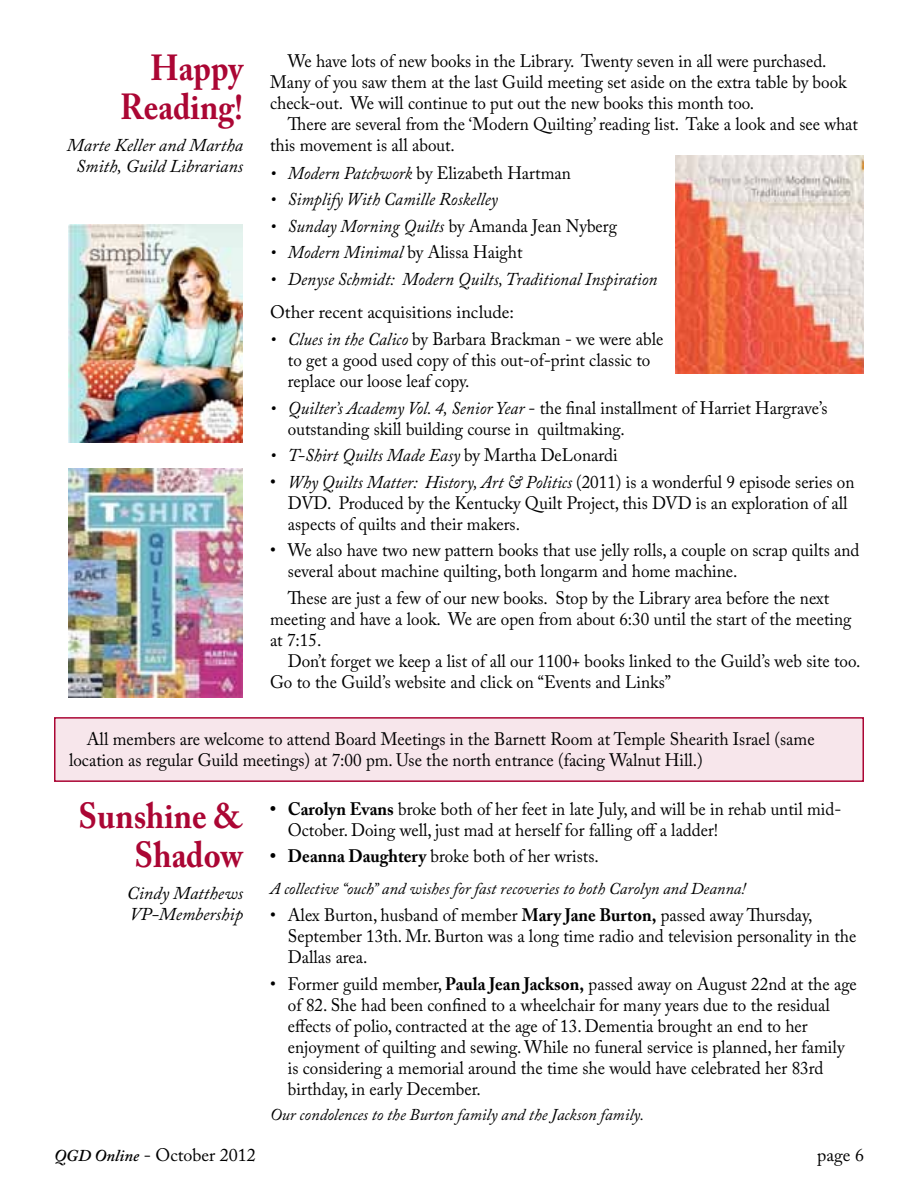
<style>
.page{position:relative;width:918px;height:1188px;background:#fff}
.page>*{position:absolute;margin:0;border:0;box-sizing:border-box;transform-origin:0 0}
.t1{font:700 36px/39px "Adobe Caslon Pro";color:#ab0634;text-align:right;scale:.9 1}
.t2{font:18px/21px "Adobe Caslon Pro";color:#000;scale:.95 1}
.t3{font:italic 18px "Adobe Caslon Pro";color:#000;scale:.95 1}
.t4{font:italic 18px/21px "Adobe Caslon Pro";color:#000;text-align:center}
.t5{font:18px "Adobe Caslon Pro";color:#000}
.t6{font:italic 16.5px "Adobe Caslon Pro";color:#000}
.s1{font-style:italic}
.s2{font-style:normal}
.s3{font-weight:700}
.s4{font-weight:600;font-style:italic;font-size:16.5px}
</style>
<div class="page">
<div style="left:55px;top:718px;width:808px;height:63px;background:#f7e6eb"></div>
<div style="left:54px;top:717px;width:810px;height:65px;border:2px solid #ab0634"></div>
<img style="left:675px;top:156px;width:189px;height:218px">
<img style="left:68px;top:225px;width:175px;height:218px">
<img style="left:68px;top:469px;width:175px;height:229px">
<h1 class="t1" style="left:120px;top:49px;width:138px">Happy<br>Reading!</h1>
<p class="t4" style="left:67px;top:135px;width:178px">Marte Keller and Martha<br>Smith, Guild Librarians</p>
<p class="t2" style="left:270px;top:51px;width:609px;text-indent:18px">We have lots of new books in the Library. Twenty seven in all were purchased.<br>Many of you saw them at the last Guild meeting set aside on the extra table by book check-out. We will continue to put out the new books this month too.</p>
<p class="t2" style="left:270px;top:114px;width:621px;text-indent:18px">There are several from the ‘Modern Quilting’ reading list. Take a look and see what this movement is all about.</p>
<p class="t2" style="left:270px;top:162px;width:318px"><span class="s1">• Modern Patchwork</span> by Elizabeth Hartman</p>
<p class="t3" style="left:270px;top:189px;width:241px">• Simplify With Camille Roskelley</p>
<p class="t3" style="left:270px;top:215px;width:367px">• Sunday Morning Quilts <span class="s2">by Amanda Jean Nyberg</span></p>
<p class="t3" style="left:270px;top:241px;width:267px">• Modern Minimal <span class="s2">by Alissa Haight</span></p>
<p class="t3" style="left:270px;top:268px;width:409px">• Denyse Schmidt: Modern Quilts, Traditional Inspiration</p>
<p class="t5" style="left:270px;top:301px;width:246px">Other recent acquisitions include:</p>
<p class="t2" style="left:288px;top:329px;width:397px;text-indent:-18px"><span class="s1">• Clues in the Calico</span> by Barbara Brackman - we were able to get a good used copy of this out-of-print classic to replace our loose leaf copy.</p>
<p class="t2" style="left:288px;top:397px;width:570px;text-indent:-18px"><span class="s1">• Quilter’s Academy Vol. 4, Senior Year</span> - the final installment of Harriet Hargrave’s outstanding skill building course in quiltmaking.</p>
<p class="t3" style="left:270px;top:445px;width:367px">• T-Shirt Quilts Made Easy <span class="s2">by Martha DeLonardi</span></p>
<p class="t2" style="left:288px;top:471px;width:598px;text-indent:-18px">• <span class="s1">Why Quilts Matter: History, Art &amp; Politics</span> (2011) is a wonderful 9 episode series on<br>DVD. Produced by the Kentucky Quilt Project, this DVD is an exploration of all aspects of quilts and their makers.</p>
<p class="t2" style="left:288px;top:539px;width:603px;text-indent:-18px">• We also have two new pattern books that use jelly rolls, a couple on scrap quilts and several about machine quilting, both longarm and home machine.</p>
<p class="t2" style="left:270px;top:587px;width:614px;text-indent:18px">These are just a few of our new books. Stop by the Library area before the next meeting and have a look. We are open from about 6:30 until the start of the meeting at 7:15.</p>
<p class="t2" style="left:270px;top:650px;width:623px;text-indent:18px">Don’t forget we keep a list of all our 1100+ books linked to the Guild’s web site too.<br>Go to the Guild’s website and click on “Events and Links”</p>
<p class="t2" style="left:69px;top:729px;width:786px;text-indent:18px">All members are welcome to attend Board Meetings in the Barnett Room at Temple Shearith Israel (same location as regular Guild meetings) at 7:00 pm. Use the north entrance (facing Walnut Hill.)</p>
<h1 class="t1" style="left:79px;top:796px;width:184px">Sunshine &amp;<br>Shadow</h1>
<p class="t4" style="left:127px;top:882px;width:118px;text-align:left">Cindy Matthews<br>VP-Membership</p>
<p class="t2" style="left:288px;top:798px;width:584px;text-indent:-18px"><span class="s3">• Carolyn Evans</span> broke both of her feet in late July, and will be in rehab until mid-<br>October. Doing well, just mad at herself for falling off a ladder!</p>
<p class="t2" style="left:270px;top:845px;width:348px"><span class="s3">• Deanna Daughtery</span> broke both of her wrists.</p>
<p class="t6" style="left:270px;top:878px;width:477px">A collective “ouch” and wishes for fast recoveries to both Carolyn and Deanna!</p>
<p class="t2" style="left:288px;top:905px;width:600px;text-indent:-18px">• Alex Burton, husband of member <span class="s3">Mary Jane Burton,</span> passed away Thursday,<br>September 13th. Mr. Burton was a long time radio and television personality in the<br>Dallas area.</p>
<p class="t2" style="left:288px;top:973px;width:600px;text-indent:-18px">• Former guild member, <span class="s3">Paula Jean Jackson,</span> passed away on August 22nd at the age of 82. She had been confined to a wheelchair for many years due to the residual effects of polio, contracted at the age of 13. Dementia brought an end to her enjoyment of quilting and sewing. While no funeral service is planned, her family is considering a memorial around the time she would have celebrated her 83rd birthday, in early December.</p>
<p class="t6" style="left:270px;top:1104px;width:376px">Our condolences to the Burton family and the Jackson family.</p>
<p class="t5" style="left:54px;top:1144px;width:203px"><span class="s4">QGD Online</span> - October 2012</p>
<p class="t5" style="left:817px;top:1144px;width:48px">page 6</p>
</div>
